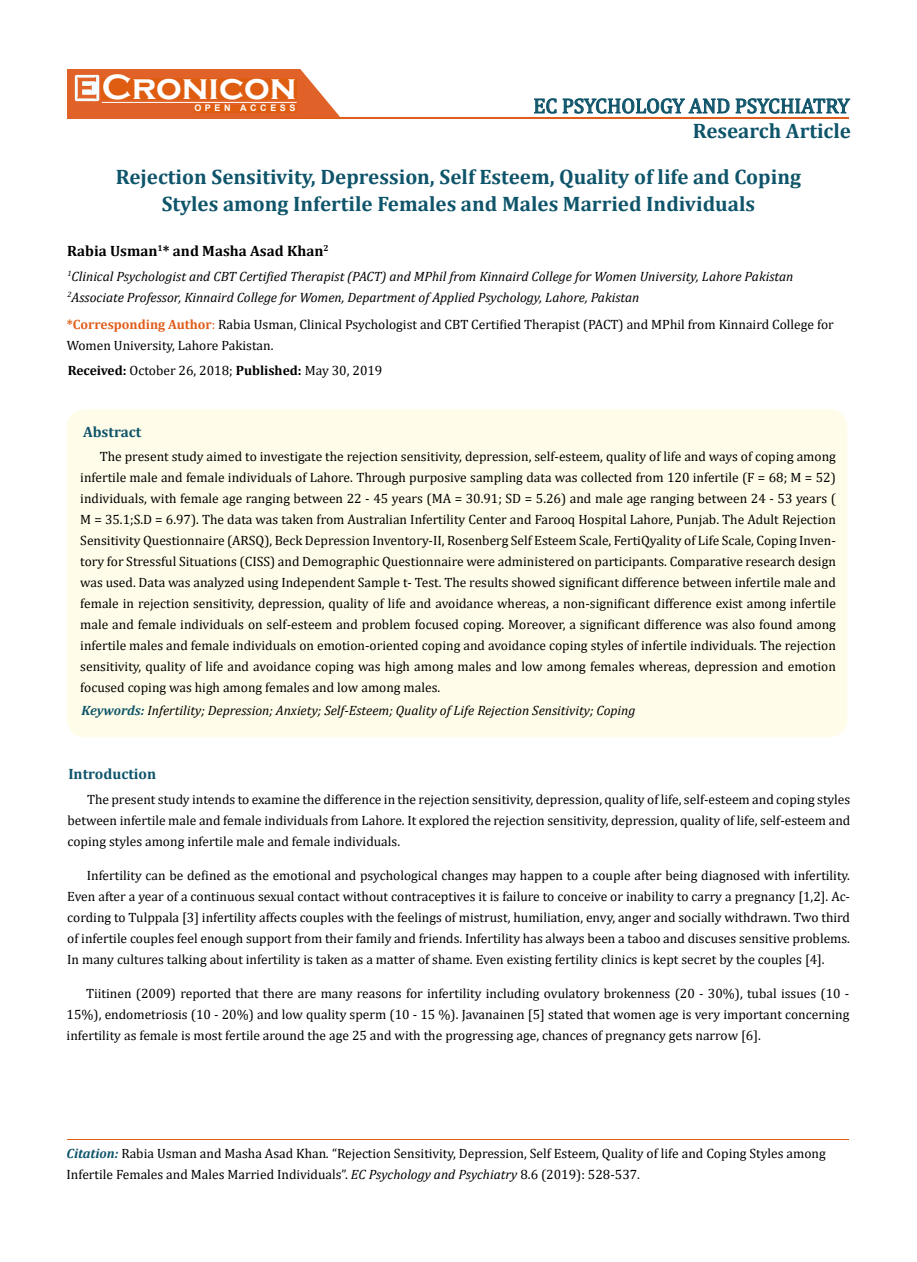
<style>
.page{position:relative;width:917px;height:1262px;background:#fff}
.page>*{position:absolute;margin:0;border:0;box-sizing:border-box;transform-origin:0 0}
.t1{font:700 36px "Copperplate Gothic";color:#fff}
.t2{font:700 21px/27px "Cambria";color:#0e546a;text-align:center}
.t3{font:21px "Cambria";color:#0e546a}
.t4{font:700 15px "Cambria";color:#000}
.t5{font:700 15px "Cambria";color:#0e546a}
.t6{font:13.5px/21px "Cambria";color:#000;text-align:justify}
.t7{font:italic 13.5px/21px "Cambria";color:#000}
.t8{font:700 9px "Arial";letter-spacing:.4em;color:#fff}
.s1{font-weight:700;color:#e05d1a}
.s2{color:#e05d1a}
.s3{font-weight:700}
.s4{font-weight:700;color:#0e546a}
.s5{font-weight:700;font-style:italic;color:#0e546a}
.s6{font-style:italic}
</style>
<div class="page">
<div style="left:67px;top:70px;width:290px;height:49px;background:#e06228"></div>
<svg style="left:300px;top:69px;width:90px;height:49px"></svg>
<img style="left:75px;top:75px;width:24px;height:26px">
<div style="left:102px;top:79px;width:195px;height:21px;background:#df5d11"></div>
<div style="left:194px;top:105px;width:103px;height:7px;background:#df5d11"></div>
<svg style="left:534px;top:98px;width:195px;height:16px"></svg>
<svg style="left:735px;top:98px;width:115px;height:16px"></svg>
<hr style="left:102px;top:102px;width:194px;height:1px;background:#fff">
<hr style="left:279px;top:118px;width:569px;height:1px;background:#e05d1a">
<hr style="left:67px;top:1139px;width:781px;height:1px;background:#e05d1a">
<div style="left:67px;top:409px;width:780px;height:328px;background:#fffde9;border-radius:18px"></div>
<h1 class="t1" style="left:102px;top:68px;width:196px">Cronicon</h1>
<p class="t8" style="left:194px;top:102px;width:103px">OPEN ACCESS</p>
<h2 class="t3" style="left:533px;top:93px;width:318px">EC PSYCHOLOGY AND PSYCHIATRY</h2>
<h2 class="t2" style="left:692px;top:116px;width:160px">Research Article</h2>
<h2 class="t2" style="left:116px;top:163px;width:686px">Rejection Sensitivity, Depression, Self Esteem, Quality of life and Coping<br>Styles among Infertile Females and Males Married Individuals</h2>
<p class="t4" style="left:67px;top:240px;width:263px">Rabia Usman<sup>1</sup>* and Masha Asad Khan<sup>2</sup></p>
<p class="t7" style="left:67px;top:265px;width:727px"><sup>1</sup>Clinical Psychologist and CBT Certified Therapist (PACT) and MPhil from Kinnaird College for Women University, Lahore Pakistan<br><sup>2</sup>Associate Professor, Kinnaird College for Women, Department of Applied Psychology, Lahore, Pakistan</p>
<p class="t6" style="left:67px;top:314px;width:768px"><span class="s1">*Corresponding Author</span><span class="s2">:</span> Rabia Usman, Clinical Psychologist and CBT Certified Therapist (PACT) and MPhil from Kinnaird College for<br>Women University, Lahore Pakistan.</p>
<p class="t6" style="left:68px;top:360px;width:316px"><span class="s3">Received:</span> October 26, 2018; <span class="s3">Published:</span> May 30, 2019</p>
<p class="t5" style="left:83px;top:421px;width:60px">Abstract</p>
<p class="t6" style="left:80px;top:445px;width:757px;text-indent:19px">The present study aimed to investigate the rejection sensitivity, depression, self-esteem, quality of life and ways of coping among infertile male and female individuals of Lahore. Through purposive sampling data was collected from 120 infertile (F = 68; M = 52) individuals, with female age ranging between 22 - 45 years (MA = 30.91; SD = 5.26) and male age ranging between 24 - 53 years ( M = 35.1;S.D = 6.97). The data was taken from Australian Infertility Center and Farooq Hospital Lahore, Punjab. The Adult Rejection Sensitivity Questionnaire (ARSQ), Beck Depression Inventory-II, Rosenberg Self Esteem Scale, FertiQyality of Life Scale, Coping Inven&shy;tory for Stressful Situations (CISS) and Demographic Questionnaire were administered on participants. Comparative research design was used. Data was analyzed using Independent Sample t- Test. The results showed significant difference between infertile male and female in rejection sensitivity, depression, quality of life and avoidance whereas, a non-significant difference exist among infertile male and female individuals on self-esteem and problem focused coping. Moreover, a significant difference was also found among infertile males and female individuals on emotion-oriented coping and avoidance coping styles of infertile individuals. The rejection sensitivity, quality of life and avoidance coping was high among males and low among females whereas, depression and emotion focused coping was high among females and low among males.</p>
<p class="t7" style="left:82px;top:699px;width:555px"><span class="s4">Keywords:</span> Infertility; Depression; Anxiety; Self-Esteem; Quality of Life Rejection Sensitivity; Coping</p>
<p class="t5" style="left:68px;top:763px;width:89px">Introduction</p>
<p class="t6" style="left:67px;top:789px;width:784px;text-indent:19px">The present study intends to examine the difference in the rejection sensitivity, depression, quality of life, self-esteem and coping styles between infertile male and female individuals from Lahore. It explored the rejection sensitivity, depression, quality of life, self-esteem and coping styles among infertile male and female individuals.</p>
<p class="t6" style="left:67px;top:865px;width:784px;text-indent:19px">Infertility can be defined as the emotional and psychological changes may happen to a couple after being diagnosed with infertility.<br>Even after a year of a continuous sexual contact without contraceptives it is failure to conceive or inability to carry a pregnancy [1,2]. Ac&shy;cording to Tulppala [3] infertility affects couples with the feelings of mistrust, humiliation, envy, anger and socially withdrawn. Two third of infertile couples feel enough support from their family and friends. Infertility has always been a taboo and discuses sensitive problems.<br>In many cultures talking about infertility is taken as a matter of shame. Even existing fertility clinics is kept secret by the couples [4].</p>
<p class="t6" style="left:67px;top:983px;width:784px;text-indent:19px">Tiitinen (2009) reported that there are many reasons for infertility including ovulatory brokenness (20 - 30%), tubal issues (10 - 15%), endometriosis (10 - 20%) and low quality sperm (10 - 15 %). Javanainen [5] stated that women age is very important concerning infertility as female is most fertile around the age 25 and with the progressing age, chances of pregnancy gets narrow [6].</p>
<p class="t6" style="left:67px;top:1142px;width:760px"><span class="s5">Citation:</span> Rabia Usman and Masha Asad Khan<span class="s6">.</span> “Rejection Sensitivity, Depression, Self Esteem, Quality of life and Coping Styles among<br>Infertile Females and Males Married Individuals”. <span class="s6">EC Psychology and Psychiatry</span> 8.6 (2019): 528-537.</p>
</div>
